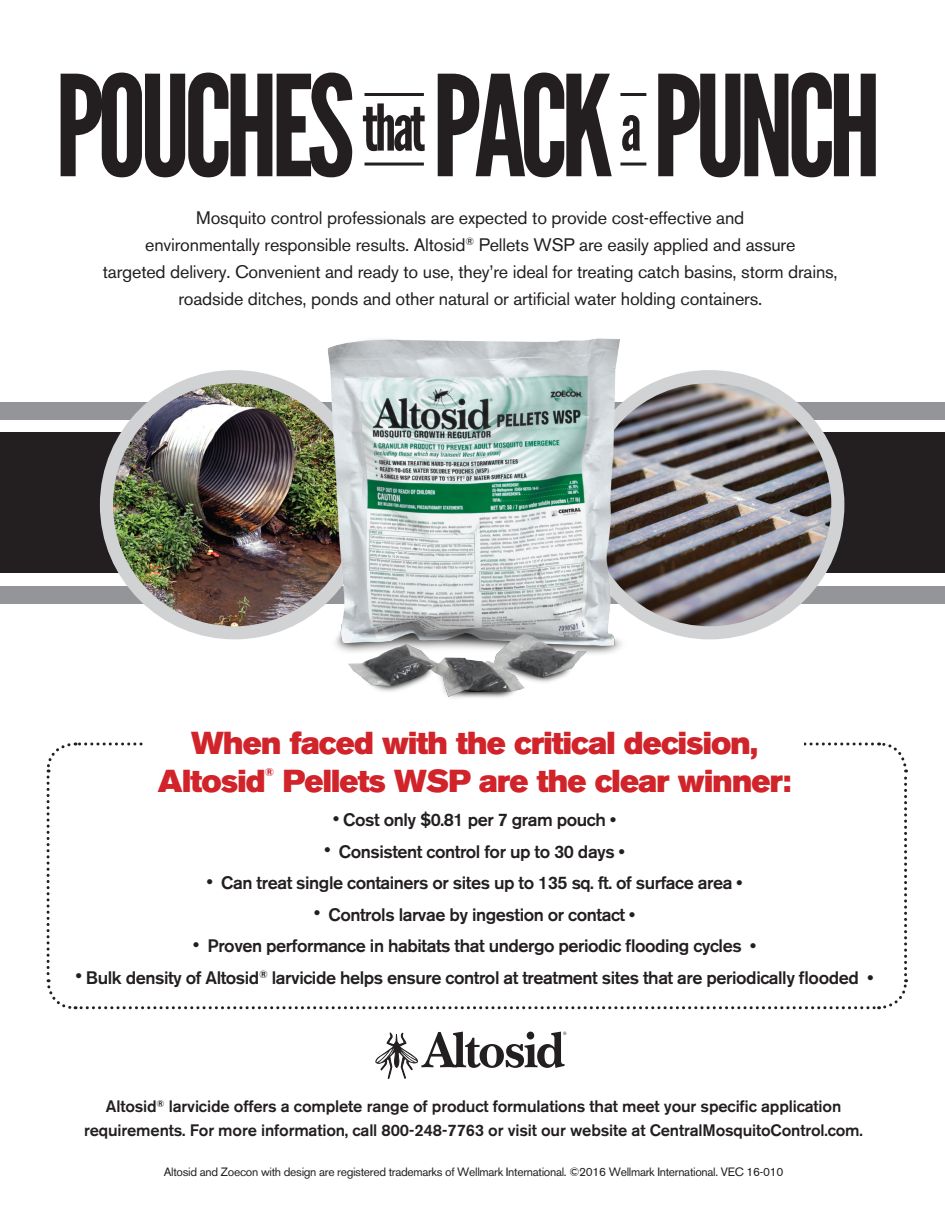
<style>
.page{position:relative;width:945px;height:1215px;background:#fff}
.page>*{position:absolute;margin:0;border:0;box-sizing:border-box;transform-origin:0 0}
.t1{font:139.5px "League Gothic";letter-spacing:-.05em;color:#231f20}
.t2{font:31.5px/37.5px "Akzidenz Grotesk BE Super";letter-spacing:-.025em;color:#d1232a}
.t3{font:500 18px "Akzidenz Grotesk BE";letter-spacing:-.025em;color:#231f20}
.t4{font:18px/27px "Akzidenz Grotesk BE";letter-spacing:-.01em;color:#231f20;text-align:center}
.t5{font:500 16.5px/24px "Akzidenz Grotesk BE";letter-spacing:-.01em;color:#231f20;text-align:center}
.t6{font:12px "Akzidenz Grotesk BE";letter-spacing:-.025em;color:#231f20}
.t7{font:11.4px "Akzidenz Grotesk BE Super";color:#d1232a}
</style>
<div class="page">
<svg style="left:46px;top:742px;width:862px;height:268px"></svg>
<div style="left:0;top:433px;width:945px;height:140px;background:#231f20"></div>
<div style="left:0;top:402px;width:945px;height:18px;background:#939598"></div>
<div style="left:0;top:586px;width:945px;height:17px;background:#939598"></div>
<svg style="left:376px;top:1032px;width:190px;height:47px"></svg>
<img style="left:106px;top:377px;width:257px;height:256px;border-radius:128px">
<div style="left:100px;top:370px;width:269px;height:269px;border:13px solid #d1d2d4;border-radius:50%"></div>
<img style="left:582px;top:377px;width:256px;height:256px;border-radius:128px">
<div style="left:575px;top:370px;width:269px;height:269px;border:13px solid #d1d2d4;border-radius:50%"></div>
<img style="left:303px;top:338px;width:345px;height:361px">
<div style="left:144px;top:733px;width:660px;height:39px;background:#fff"></div>
<hr style="left:364px;top:93px;width:60px;height:3px;background:#231f20">
<hr style="left:620px;top:93px;width:26px;height:3px;background:#231f20">
<hr style="left:364px;top:163px;width:60px;height:3px;background:#231f20">
<hr style="left:620px;top:163px;width:26px;height:3px;background:#231f20">
<h1 class="t1" style="left:55px;top:43px;width:828px">POUCHES <sup>that</sup>PACK <sup>a</sup> PUNCH</h1>
<p class="t4" style="left:103px;top:204px;width:736px">Mosquito control professionals are expected to provide cost-effective and<br>environmentally responsible results. Altosid<sup>®</sup> Pellets WSP are easily applied and assure<br>targeted delivery. Convenient and ready to use, they’re ideal for treating catch basins, storm drains, roadside ditches, ponds and other natural or artificial water holding containers.</p>
<h2 class="t2" style="left:158px;top:725px;width:602px;text-indent:33px">When faced with the critical decision,<br>Altosid</h2>
<p class="t7" style="left:265px;top:766px;width:11px">®</p>
<h2 class="t2" style="left:283px;top:762px;width:510px">Pellets WSP are the clear winner:</h2>
<p class="t3" style="left:333px;top:809px;width:284px">• Cost only $0.81 per 7 gram pouch •</p>
<p class="t3" style="left:324px;top:840px;width:302px">• Consistent control for up to 30 days •</p>
<p class="t3" style="left:207px;top:872px;width:537px">• Can treat single containers or sites up to 135 sq. ft. of surface area •</p>
<p class="t3" style="left:314px;top:903px;width:323px">• Controls larvae by ingestion or contact •</p>
<p class="t3" style="left:193px;top:935px;width:564px">• Proven performance in habitats that undergo periodic flooding cycles •</p>
<p class="t3" style="left:76px;top:966px;width:799px">• Bulk density of Altosid<sup>®</sup> larvicide helps ensure control at treatment sites that are periodically flooded •</p>
<p class="t5" style="left:84px;top:1094px;width:780px">Altosid<sup>®</sup> larvicide offers a complete range of product formulations that meet your specific application requirements. For more information, call 800-248-7763 or visit our website at CentralMosquitoControl.com.</p>
<p class="t6" style="left:164px;top:1165px;width:621px">Altosid and Zoecon with design are registered trademarks of Wellmark International. ©2016 Wellmark International. VEC 16-010</p>
</div>
